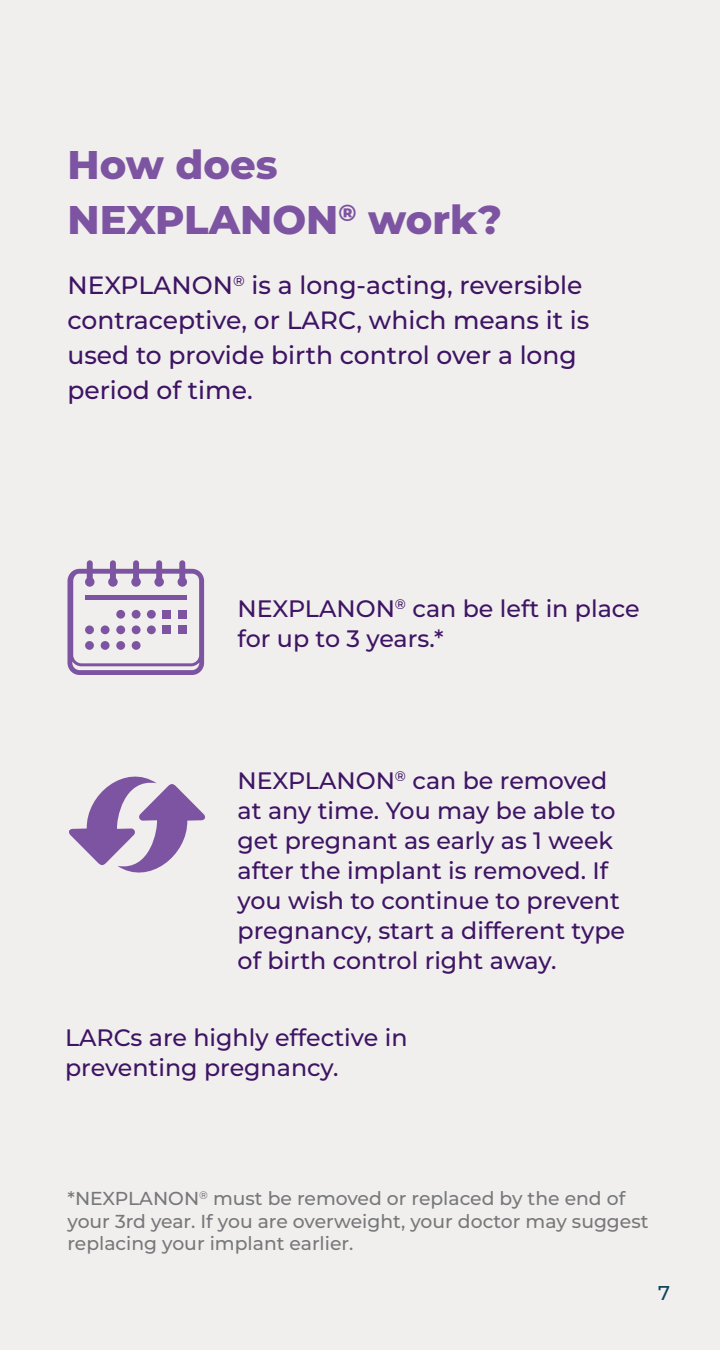
<style>
.page{position:relative;width:720px;height:1350px;background:#f1efed}
.page>*{position:absolute;margin:0;border:0;box-sizing:border-box;transform-origin:0 0}
.t1{font:800 40px/55px "Montserrat";color:#7d54a2}
.t2{font:500 25px/35px "Montserrat";color:#3e1464}
.t3{font:500 23.75px/30px "Montserrat";color:#3e1464}
.t4{font:500 20px "Montserrat";color:#0c465b}
.t5{font:500 18.75px/22.5px "Montserrat";color:#77787b}
</style>
<div class="page">
<svg style="left:69px;top:776px;width:136px;height:97px"></svg>
<svg style="left:67px;top:560px;width:137px;height:115px"></svg>
<h1 class="t1" style="left:68px;top:136px;width:436px">How does<br>NEXPLANON<sup>®</sup> work?</h1>
<p class="t2" style="left:67px;top:267px;width:523px">NEXPLANON<sup>®</sup> is a long-acting, reversible contraceptive, or LARC, which means it is used to provide birth control over a long period of time.</p>
<p class="t3" style="left:238px;top:593px;width:404px">NEXPLANON<sup>®</sup> can be left in place for up to 3 years.*</p>
<p class="t3" style="left:238px;top:765px;width:389px">NEXPLANON<sup>®</sup> can be removed at any time. You may be able to get pregnant as early as 1 week after the implant is removed. If you wish to continue to prevent pregnancy, start a different type of birth control right away.</p>
<p class="t3" style="left:65px;top:1022px;width:344px">LARCs are highly effective in preventing pregnancy.</p>
<p class="t5" style="left:67px;top:1187px;width:583px">*NEXPLANON<sup>®</sup> must be removed or replaced by the end of your 3rd year. If you are overweight, your doctor may suggest replacing your implant earlier.</p>
<p class="t4" style="left:658px;top:1279px;width:13px">7</p>
</div>
